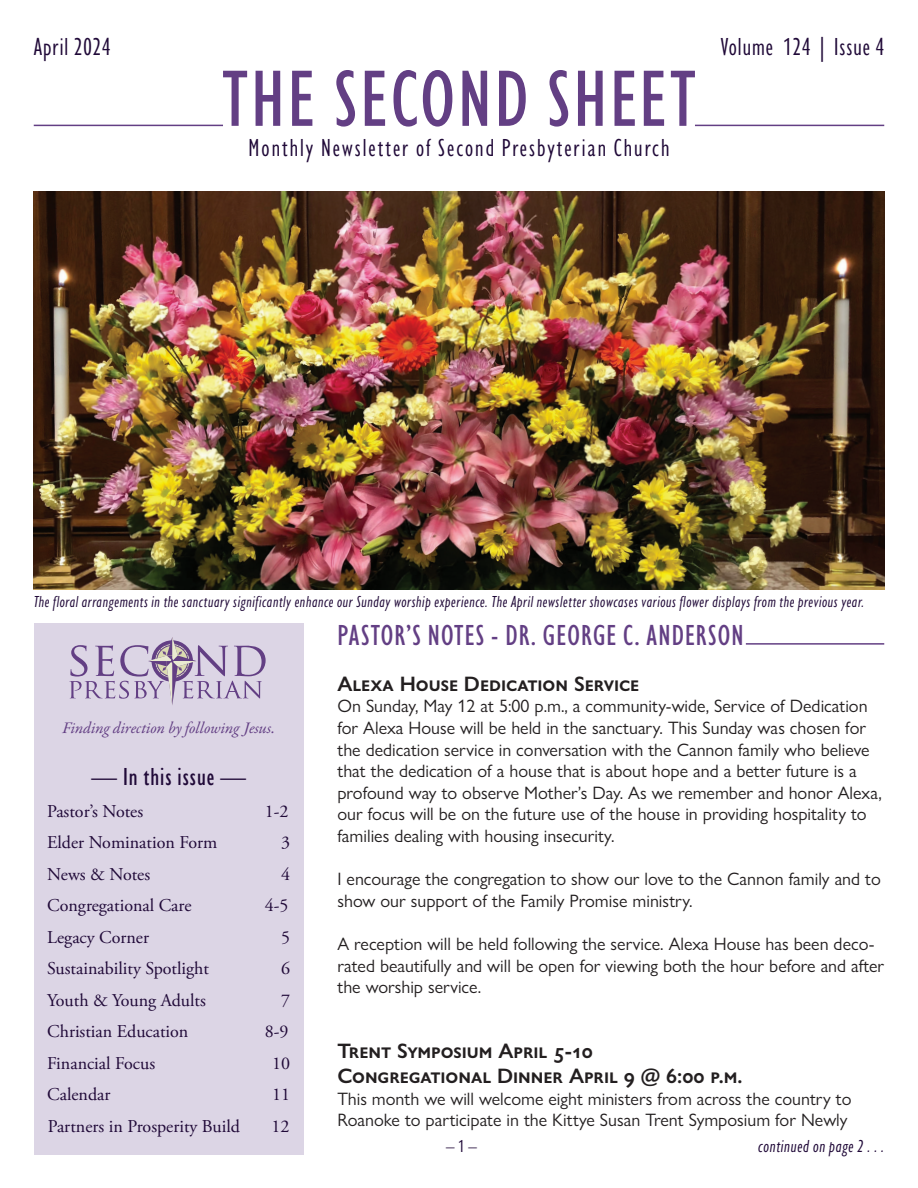
<style>
.page{position:relative;width:918px;height:1188px;background:#fff}
.page>*{position:absolute;margin:0;border:0;box-sizing:border-box;transform-origin:0 0}
.t1{font:500 condensed 82.5px "Gill Sans Nova";letter-spacing:.04em;color:#633f84}
.t2{font:500 condensed 30px "Gill Sans Nova";letter-spacing:.04em;color:#633f84}
.t3{font:condensed 25.5px "Gill Sans Nova";letter-spacing:.08em;color:#200938}
.t4{font:condensed 25.5px "Gill Sans Nova";letter-spacing:.04em;color:#200938}
.t5{font:500 condensed 25.5px "Gill Sans Nova";letter-spacing:.04em;color:#200938}
.t6{font:600 21px/25.2px "Gill Sans Nova";color:#231f20}
.t7{font:18px/21.6px "Gill Sans Nova";color:#231f20}
.t8{font:18px "Adobe Garamond Pro";color:#200938}
.t9{font:italic condensed 18px "Gill Sans Nova";letter-spacing:.04em;color:#200938}
.t10{font:condensed 18px "Gill Sans Nova";color:#200938}
.t11{font:italic condensed 16.5px "Gill Sans Nova";letter-spacing:.04em;color:#200938}
.t12{font:italic 16.2px "Garamond Premr Pro";color:#633f84}
</style>
<div class="page">
<img style="left:34px;top:192px;width:850px;height:397px">
<div style="left:34px;top:623px;width:270px;height:531px;background:#dcd5e5"></div>
<svg style="left:69px;top:637px;width:197px;height:68px"></svg>
<hr style="left:746px;top:643px;width:138px;height:2px;background:#633f84">
<hr style="left:34px;top:125px;width:189px;height:1px;background:#633f84">
<hr style="left:695px;top:125px;width:189px;height:1px;background:#633f84">
<h3 class="t4" style="left:34px;top:31px;width:78px">April 2024</h3>
<h3 class="t4" style="left:721px;top:31px;width:165px">Volume 124 | Issue 4</h3>
<h1 class="t1" style="left:222px;top:46px;width:475px">THE SECOND SHEET</h1>
<h3 class="t3" style="left:249px;top:132px;width:422px">Monthly Newsletter of Second Presbyterian Church</h3>
<p class="t11" style="left:34px;top:592px;width:832px">The floral arrangements in the sanctuary significantly enhance our Sunday worship experience. The April newsletter showcases various flower displays from the previous year.</p>
<p class="t12" style="left:62px;top:718px;width:214px">Finding direction by following Jesus.</p>
<h3 class="t5" style="left:92px;top:761px;width:156px">— In this issue —</h3>
<p class="t8" style="left:47px;top:800px;width:97px">Pastor’s Notes</p>
<p class="t8" style="left:265px;top:800px;width:25px">1-2</p>
<p class="t8" style="left:47px;top:832px;width:172px">Elder Nomination Form</p>
<p class="t8" style="left:281px;top:832px;width:10px">3</p>
<p class="t8" style="left:47px;top:863px;width:104px">News &amp; Notes</p>
<p class="t8" style="left:281px;top:863px;width:10px">4</p>
<p class="t8" style="left:47px;top:895px;width:146px">Congregational Care</p>
<p class="t8" style="left:265px;top:895px;width:25px">4-5</p>
<p class="t8" style="left:47px;top:926px;width:103px">Legacy Corner</p>
<p class="t8" style="left:281px;top:926px;width:10px">5</p>
<p class="t8" style="left:47px;top:958px;width:163px">Sustainability Spotlight</p>
<p class="t8" style="left:281px;top:958px;width:10px">6</p>
<p class="t8" style="left:47px;top:989px;width:160px">Youth &amp; Young Adults</p>
<p class="t8" style="left:281px;top:989px;width:10px">7</p>
<p class="t8" style="left:47px;top:1021px;width:143px">Christian Education</p>
<p class="t8" style="left:265px;top:1021px;width:25px">8-9</p>
<p class="t8" style="left:47px;top:1052px;width:109px">Financial Focus</p>
<p class="t8" style="left:272px;top:1052px;width:19px">10</p>
<p class="t8" style="left:47px;top:1084px;width:65px">Calendar</p>
<p class="t8" style="left:272px;top:1084px;width:19px">11</p>
<p class="t8" style="left:48px;top:1115px;width:194px">Partners in Prosperity Build</p>
<p class="t8" style="left:272px;top:1115px;width:19px">12</p>
<h2 class="t2" style="left:338px;top:616px;width:408px">PASTOR’S NOTES - DR. GEORGE C. ANDERSON</h2>
<p class="t6" style="left:338px;top:671px;width:303px">Alexa House Dedication Service</p>
<p class="t7" style="left:338px;top:695px;width:546px">On Sunday, May 12 at 5:00 p.m., a community-wide, Service of Dedication for Alexa House will be held in the sanctuary. This Sunday was chosen for the dedication service in conversation with the Cannon family who believe that the dedication of a house that is about hope and a better future is a profound way to observe Mother’s Day. As we remember and honor Alexa, our focus will be on the future use of the house in providing hospitality to families dealing with housing insecurity.</p>
<p class="t7" style="left:338px;top:868px;width:545px">I encourage the congregation to show our love to the Cannon family and to show our support of the Family Promise ministry.</p>
<p class="t7" style="left:338px;top:933px;width:548px">A reception will be held following the service. Alexa House has been deco&shy;rated beautifully and will be open for viewing both the hour before and after the worship service.</p>
<p class="t6" style="left:338px;top:1038px;width:407px">Trent Symposium April 5-10<br>Congregational Dinner April 9 @ 6:00 p.m.</p>
<p class="t7" style="left:338px;top:1088px;width:515px">This month we will welcome eight ministers from across the country to<br>Roanoke to participate in the Kittye Susan Trent Symposium for Newly</p>
<p class="t10" style="left:446px;top:1134px;width:32px">– 1 –</p>
<p class="t9" style="left:758px;top:1135px;width:127px">continued on page 2 . . .</p>
</div>
